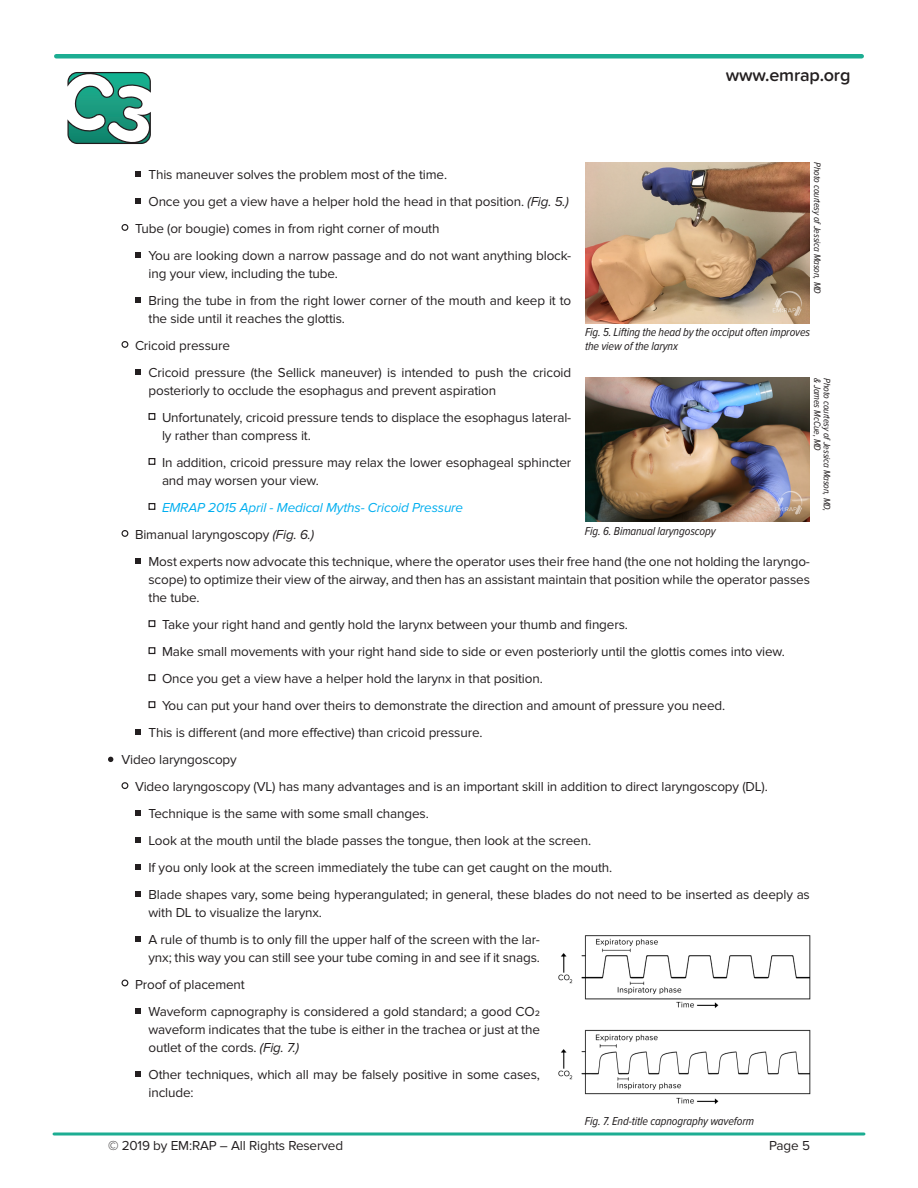
<style>
.page{position:relative;width:918px;height:1188px;background:#fff}
.page>*{position:absolute;margin:0;border:0;box-sizing:border-box;transform-origin:0 0}
.t1{font:600 18px "Proxima Soft";letter-spacing:-.01em;color:#231f20}
.Body_Copy_4{font:13.5px/18px "Proxima Nova";letter-spacing:-.01em;color:#231f20}
.Body_Copy_5{font:13.5px/18px "Proxima Nova";letter-spacing:-.01em;color:#231f20}
.Body_Copy_3{font:13.5px "Proxima Nova";letter-spacing:-.01em;color:#231f20}
.Body_Copy_5-2{font:italic 13.5px "Proxima Nova";letter-spacing:-.01em;color:#00aeef}
.Body_Copy_2{font:13.5px "Proxima Nova";letter-spacing:-.01em;color:#231f20}
.Body_Copy_1{font:italic 12px/13.5px "Proxima Nova Cond";letter-spacing:-.01em;color:#231f20}
.Body_Copy_1-2{font:italic 9.75px "Proxima Nova Cond";letter-spacing:-.01em;color:#231f20}
.s1{font-style:italic}
</style>
<div class="page">
<svg style="left:67px;top:72px;width:84px;height:72px"></svg>
<svg style="left:54px;top:1132px;width:810px;height:4px;background:#54c1ad"></svg>
<hr style="left:56px;top:54px;width:806px;height:4px;background:#1cad92">
<svg style="left:135px;top:171px;width:5px;height:6px"></svg>
<svg style="left:135px;top:198px;width:5px;height:6px"></svg>
<div style="left:122px;top:224px;width:6px;height:7px;border:1px solid #231f20;border-radius:50%"></div>
<svg style="left:135px;top:252px;width:5px;height:6px"></svg>
<svg style="left:135px;top:297px;width:5px;height:6px"></svg>
<div style="left:122px;top:341px;width:6px;height:7px;border:1px solid #231f20;border-radius:50%"></div>
<svg style="left:135px;top:369px;width:5px;height:6px"></svg>
<div style="left:149px;top:413px;width:6px;height:7px;border:1px solid #231f20"></div>
<div style="left:149px;top:458px;width:6px;height:7px;border:1px solid #231f20"></div>
<div style="left:149px;top:503px;width:6px;height:7px;border:1px solid #231f20"></div>
<div style="left:122px;top:530px;width:6px;height:7px;border:1px solid #231f20;border-radius:50%"></div>
<img style="left:585px;top:162px;width:225px;height:162px">
<img style="left:585px;top:378px;width:225px;height:144px">
<svg style="left:135px;top:559px;width:5px;height:5px"></svg>
<div style="left:149px;top:620px;width:6px;height:7px;border:1px solid #231f20"></div>
<div style="left:149px;top:647px;width:6px;height:7px;border:1px solid #231f20"></div>
<div style="left:149px;top:674px;width:6px;height:7px;border:1px solid #231f20"></div>
<div style="left:149px;top:701px;width:6px;height:7px;border:1px solid #231f20"></div>
<svg style="left:135px;top:730px;width:5px;height:5px"></svg>
<svg style="left:108px;top:757px;width:5px;height:5px"></svg>
<div style="left:122px;top:782px;width:6px;height:7px;border:1px solid #231f20;border-radius:50%"></div>
<svg style="left:135px;top:811px;width:5px;height:5px"></svg>
<svg style="left:135px;top:838px;width:5px;height:5px"></svg>
<svg style="left:135px;top:865px;width:5px;height:5px"></svg>
<svg style="left:135px;top:892px;width:5px;height:5px"></svg>
<img style="left:558px;top:935px;width:253px;height:169px">
<svg style="left:135px;top:936px;width:5px;height:5px"></svg>
<svg style="left:122px;top:980px;width:6px;height:6px"></svg>
<svg style="left:135px;top:1008px;width:5px;height:5px"></svg>
<svg style="left:135px;top:1071px;width:5px;height:5px"></svg>
<h1 class="t1" style="left:726px;top:62px;width:126px">www.emrap.org</h1>
<p class="Body_Copy_4" style="left:148px;top:166px;width:300px">This maneuver solves the problem most of the time.</p>
<p class="Body_Copy_4" style="left:148px;top:193px;width:422px">Once you get a view have a helper hold the head in that position. <span class="s1">(Fig. 5.)</span></p>
<p class="Body_Copy_3" style="left:135px;top:221px;width:306px">Tube (or bougie) comes in from right corner of mouth</p>
<p class="Body_Copy_4" style="left:148px;top:247px;width:424px">You are looking down a narrow passage and do not want anything block&shy;ing your view, including the tube.</p>
<p class="Body_Copy_4" style="left:148px;top:292px;width:424px">Bring the tube in from the right lower corner of the mouth and keep it to the side until it reaches the glottis.</p>
<p class="Body_Copy_3" style="left:135px;top:338px;width:97px">Cricoid pressure</p>
<p class="Body_Copy_4" style="left:148px;top:364px;width:424px">Cricoid pressure (the Sellick maneuver) is intended to push the cricoid posteriorly to occlude the esophagus and prevent aspiration</p>
<p class="Body_Copy_5" style="left:162px;top:409px;width:411px">Unfortunately, cricoid pressure tends to displace the esophagus lateral&shy;ly rather than compress it.</p>
<p class="Body_Copy_5" style="left:162px;top:454px;width:411px">In addition, cricoid pressure may relax the lower esophageal sphincter and may worsen your view.</p>
<p class="Body_Copy_5-2" style="left:162px;top:500px;width:303px">EMRAP 2015 April - Medical Myths- Cricoid Pressure</p>
<p class="Body_Copy_3" style="left:135px;top:527px;width:181px">Bimanual laryngoscopy <span class="s1">(Fig. 6.)</span></p>
<p class="Body_Copy_1-2" style="left:823px;top:162px;width:133px;rotate:90deg">Photo courtesy of Jessica Mason, MD</p>
<p class="Body_Copy_1" style="left:585px;top:326px;width:227px">Fig. 5. Lifting the head by the occiput often improves the view of the larynx</p>
<p class="Body_Copy_1" style="left:585px;top:524px;width:132px">Fig. 6. Bimanual laryngoscopy</p>
<p class="Body_Copy_1-2" style="left:823px;top:378px;width:74px;rotate:90deg">&amp; James McCue, MD</p>
<p class="Body_Copy_1-2" style="left:833px;top:378px;width:135px;rotate:90deg">Photo courtesy of Jessica Mason, MD,</p>
<p class="Body_Copy_4" style="left:148px;top:553px;width:663px;text-align:justify">Most experts now advocate this technique, where the operator uses their free hand (the one not holding the laryngo&shy;scope) to optimize their view of the airway, and then has an assistant maintain that position while the operator passes the tube.</p>
<p class="Body_Copy_5" style="left:162px;top:616px;width:467px">Take your right hand and gently hold the larynx between your thumb and fingers.</p>
<p class="Body_Copy_5" style="left:162px;top:643px;width:624px">Make small movements with your right hand side to side or even posteriorly until the glottis comes into view.</p>
<p class="Body_Copy_5" style="left:162px;top:670px;width:382px">Once you get a view have a helper hold the larynx in that position.</p>
<p class="Body_Copy_5" style="left:162px;top:697px;width:565px">You can put your hand over theirs to demonstrate the direction and amount of pressure you need.</p>
<p class="Body_Copy_4" style="left:148px;top:724px;width:335px">This is different (and more effective) than cricoid pressure.</p>
<p class="Body_Copy_2" style="left:122px;top:752px;width:117px">Video laryngoscopy</p>
<p class="Body_Copy_3" style="left:135px;top:779px;width:634px">Video laryngoscopy (VL) has many advantages and is an important skill in addition to direct laryngoscopy (DL).</p>
<p class="Body_Copy_4" style="left:148px;top:805px;width:282px">Technique is the same with some small changes.</p>
<p class="Body_Copy_4" style="left:148px;top:832px;width:444px">Look at the mouth until the blade passes the tongue, then look at the screen.</p>
<p class="Body_Copy_4" style="left:148px;top:859px;width:465px">If you only look at the screen immediately the tube can get caught on the mouth.</p>
<p class="Body_Copy_4" style="left:148px;top:886px;width:663px">Blade shapes vary, some being hyperangulated; in general, these blades do not need to be inserted as deeply as with DL to visualize the larynx.</p>
<p class="Body_Copy_4" style="left:148px;top:930px;width:393px">A rule of thumb is to only fill the upper half of the screen with the lar&shy;ynx; this way you can still see your tube coming in and see if it snags.</p>
<p class="Body_Copy_3" style="left:135px;top:976px;width:111px">Proof of placement</p>
<p class="Body_Copy_4" style="left:148px;top:1002px;width:393px;text-align:justify">Waveform capnography is considered a gold standard; a good CO2 waveform indicates that the tube is either in the trachea or just at the outlet of the cords. <span class="s1">(Fig. 7.)</span></p>
<p class="Body_Copy_4" style="left:148px;top:1065px;width:393px">Other techniques, which all may be falsely positive in some cases, include:</p>
<p class="Body_Copy_1" style="left:585px;top:1115px;width:171px">Fig. 7. End-title capnography waveform</p>
<p class="Body_Copy_4" style="left:108px;top:1137px;width:237px">© 2019 by EM:RAP – All Rights Reserved</p>
<p class="Body_Copy_4" style="left:769px;top:1137px;width:42px">Page 5</p>
</div>
